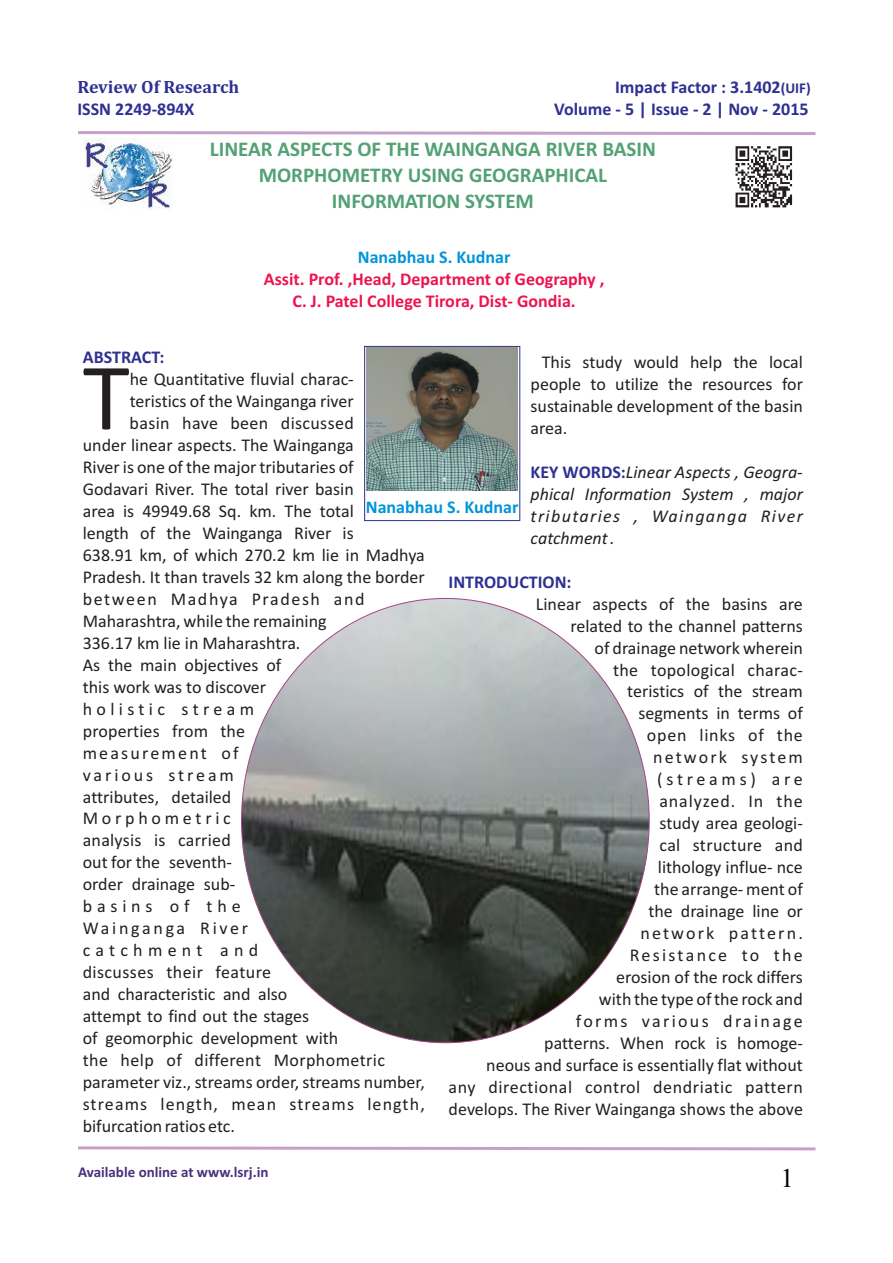
<style>
.page{position:relative;width:893px;height:1263px;background:#fff}
.page>*{position:absolute;margin:0;border:0;box-sizing:border-box;transform-origin:0 0}
.t1{font:96.15px "Calibri";color:#231f20}
.t2{font:27px "Times";color:#000}
.t3{font:700 21px/25.7px "Calibri";color:#53a174;text-align:center}
.t4{font:18px/21.9px "Calibri";color:#231f20;text-align:justify}
.t5{font:italic 18px/21.9px "Calibri";letter-spacing:.07em;color:#231f20;text-align:justify}
.t6{font:700 18px "Calibri";color:#2e3092}
.t7{font:700 18px/21.9px "Calibri";color:#ed1450;text-align:center}
.t8{font:18px "Calibri";letter-spacing:.025em;color:#231f20}
.t9{font:700 18px "Calibri";color:#0095d9}
.t10{font:18px "Calibri";letter-spacing:.06em;color:#231f20}
.t11{font:18px "Calibri";letter-spacing:.09em;color:#231f20}
.t12{font:18px "Calibri";letter-spacing:.02em;color:#231f20}
.t13{font:700 18px "Cambria";color:#2e3092}
.t14{font:18px "Calibri";letter-spacing:.24em;color:#231f20}
.t15{font:18px "Calibri";letter-spacing:.15em;color:#231f20}
.t16{font:18px "Calibri";letter-spacing:.125em;color:#231f20}
.t17{font:18px "Calibri";letter-spacing:.165em;color:#231f20}
.t18{font:18px "Calibri";letter-spacing:.21em;color:#231f20}
.t19{font:18px "Calibri";letter-spacing:.295em;color:#231f20}
.t20{font:18px "Calibri";letter-spacing:.27em;color:#231f20}
.t21{font:700 15px "Calibri";color:#49317d}
.s1{font-size:15px}
.s2{font-weight:700;font-style:normal;color:#2e3092}
</style>
<div class="page">
<img style="left:735px;top:146px;width:58px;height:62px">
<svg style="left:78px;top:1146px;width:738px;height:5px"></svg>
<svg style="left:78px;top:131px;width:738px;height:4px;background:#d4b7d6"></svg>
<img style="left:242px;top:598px;width:407px;height:445px;border-radius:50%">
<div style="left:364px;top:346px;width:156px;height:175px;border:1px solid #2e3092"></div>
<img style="left:85px;top:138px;width:88px;height:71px">
<img style="left:367px;top:348px;width:150px;height:142px">
<p class="t13" style="left:77px;top:79px;width:163px">Review Of Research</p>
<p class="t6" style="left:615px;top:80px;width:197px">Impact Factor : 3.1402<span class="s1">(UIF)</span></p>
<p class="t6" style="left:77px;top:102px;width:119px">ISSN 2249-894X</p>
<p class="t6" style="left:554px;top:102px;width:256px">Volume - 5 | Issue - 2 | Nov - 2015</p>
<p class="t3" style="left:210px;top:138px;width:448px">LINEAR ASPECTS OF THE WAINGANGA RIVER BASIN<br>MORPHOMETRY USING GEOGRAPHICAL<br>INFORMATION SYSTEM</p>
<p class="t9" style="left:358px;top:250px;width:154px">Nanabhau S. Kudnar</p>
<p class="t7" style="left:264px;top:270px;width:342px">Assit. Prof. ,Head, Department of Geography ,<br>C. J. Patel College Tirora, Dist- Gondia.</p>
<p class="t6" style="left:83px;top:349px;width:83px">ABSTRACT:</p>
<p class="t4" style="left:130px;top:370px;width:226px">he Quantitative fluvial charac-</p>
<p class="t4" style="left:531px;top:352px;width:274px;text-indent:11px">This study would help the local people to utilize the resources for sustainable development of the basin area.</p>
<p class="t5" style="left:531px;top:462px;width:274px"><span class="s2">KEY WORDS:</span>Linear Aspects , Geogra&shy;phical Information System , major tributaries , Wainganga River catchment .</p>
<h1 class="t1" style="left:83px;top:357px;width:48px">T</h1>
<p class="t4" style="left:130px;top:391px;width:226px">teristics of the Wainganga river</p>
<p class="t12" style="left:130px;top:415px;width:226px">basin have been discussed</p>
<p class="t4" style="left:83px;top:435px;width:273px">under linear aspects. The Wainganga</p>
<p class="t4" style="left:83px;top:457px;width:273px">River is one of the major tributaries of</p>
<p class="t4" style="left:83px;top:479px;width:273px">Godavari River. The total river basin</p>
<p class="t4" style="left:83px;top:501px;width:273px">area is 49949.68 Sq. km. The total</p>
<p class="t4" style="left:83px;top:523px;width:273px">length of the Wainganga River is</p>
<p class="t4" style="left:83px;top:545px;width:344px">638.91 km, of which 270.2 km lie in Madhya</p>
<p class="t4" style="left:83px;top:567px;width:344px">Pradesh. It than travels 32 km along the border</p>
<p class="t11" style="left:83px;top:591px;width:283px">between Madhya Pradesh and</p>
<p class="t4" style="left:83px;top:611px;width:245px">Maharashtra, while the remaining</p>
<p class="t4" style="left:83px;top:633px;width:219px">336.17 km lie in Maharashtra.</p>
<p class="t4" style="left:83px;top:655px;width:200px">As the main objectives of</p>
<p class="t4" style="left:83px;top:677px;width:185px">this work was to discover</p>
<p class="t14" style="left:83px;top:701px;width:173px">holistic stream</p>
<p class="t4" style="left:83px;top:721px;width:164px">properties from the</p>
<p class="t16" style="left:83px;top:745px;width:157px">measurement of</p>
<p class="t17" style="left:83px;top:767px;width:153px">various stream</p>
<p class="t4" style="left:83px;top:787px;width:150px">attributes, detailed</p>
<p class="t18" style="left:83px;top:811px;width:150px">Morphometric</p>
<p class="t4" style="left:83px;top:831px;width:150px">analysis is carried</p>
<p class="t4" style="left:83px;top:853px;width:151px">out for the seventh-</p>
<p class="t4" style="left:83px;top:875px;width:154px">order drainage sub-</p>
<p class="t20" style="left:83px;top:899px;width:159px">basins of the</p>
<p class="t15" style="left:83px;top:921px;width:167px">Wainganga River</p>
<p class="t19" style="left:83px;top:943px;width:177px">catchment and</p>
<p class="t8" style="left:83px;top:965px;width:190px">discusses their feature</p>
<p class="t4" style="left:83px;top:985px;width:206px">and characteristic and also</p>
<p class="t4" style="left:83px;top:1007px;width:228px">attempt to find out the stages</p>
<p class="t4" style="left:83px;top:1029px;width:257px">of geomorphic development with</p>
<p class="t8" style="left:83px;top:1053px;width:304px">the help of different Morphometric</p>
<p class="t4" style="left:83px;top:1073px;width:344px">parameter viz., streams order, streams number,</p>
<p class="t10" style="left:83px;top:1097px;width:344px">streams length, mean streams length,</p>
<p class="t4" style="left:83px;top:1117px;width:154px">bifurcation ratios etc.</p>
<p class="t9" style="left:366px;top:500px;width:154px">Nanabhau S. Kudnar</p>
<p class="t6" style="left:449px;top:574px;width:125px">INTRODUCTION:</p>
<p class="t4" style="left:449px;top:594px;width:356px;text-align:right">Linear aspects of the basins are<br>related to the channel patterns<br>of drainage network wherein<br>the topological charac-<br>teristics of the stream<br>segments in terms of<br>open links of the<br>network system<br>(streams) are<br>analyzed. In the<br>study area geologi-<br>cal structure and<br>lithology influe- nce<br>the arrange- ment of<br>the drainage line or<br>network pattern.<br>Resistance to the<br>erosion of the rock differs<br>with the type of the rock and<br>forms various drainage<br>patterns. When rock is homoge-<br>neous and surface is essentially flat without<br>any directional control dendriatic pattern develops. The River Wainganga shows the above</p>
<p class="t21" style="left:78px;top:1166px;width:192px">Available online at www.lsrj.in</p>
<h2 class="t2" style="left:780px;top:1168px;width:15px">1</h2>
</div>
